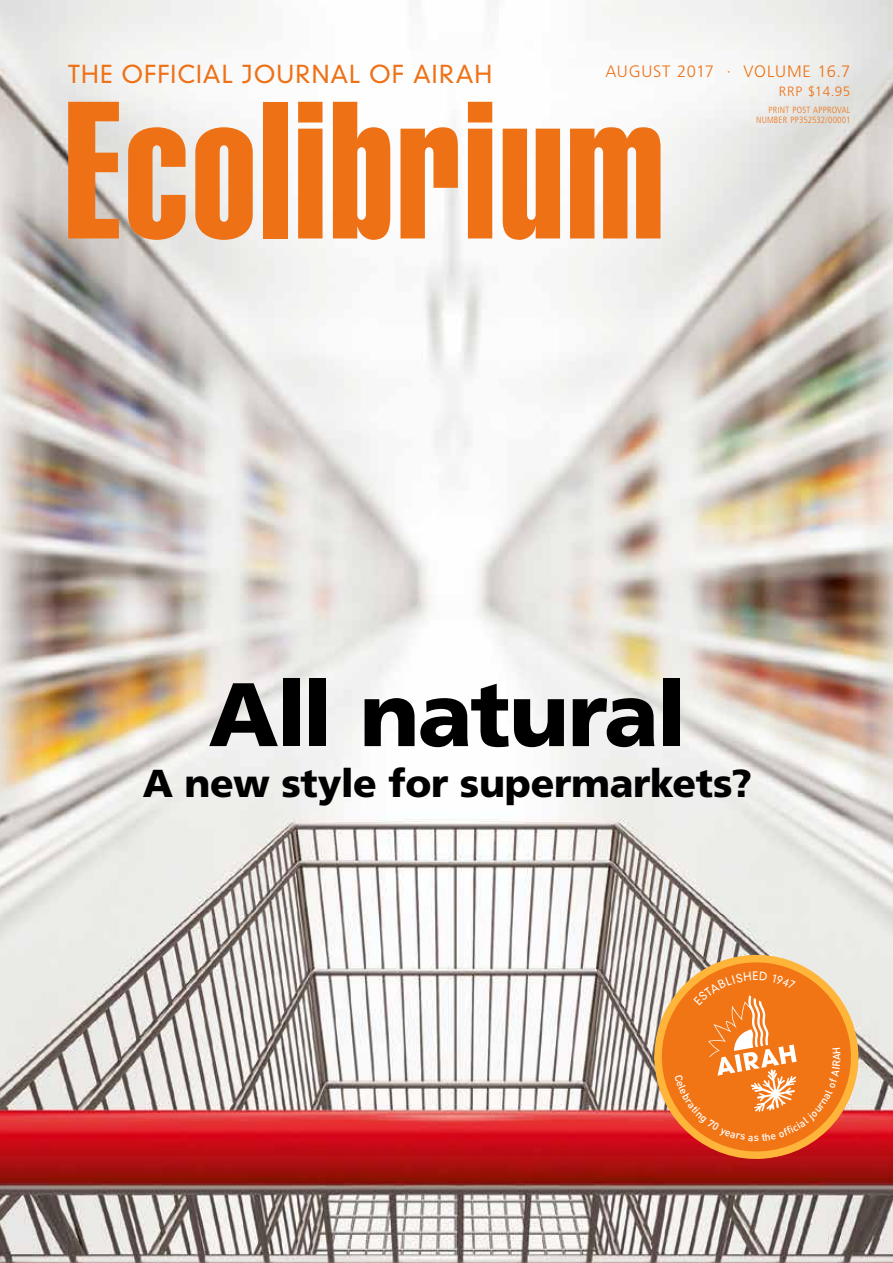
<style>
.page{position:relative;width:893px;height:1263px;background:#fff}
.page>*{position:absolute;margin:0;border:0;box-sizing:border-box;transform-origin:0 0}
.t1{font:192px "Helvetica Extra Compressed";letter-spacing:.015em;color:#ee7116}
.t2{font:900 90px "Frutiger LT Std";letter-spacing:-.025em;color:#000}
.t3{font:900 39px "Frutiger LT Std";letter-spacing:-.01em;color:#000}
.t4{font:300 24px "DIN Neuzeit Grotesk";letter-spacing:.04em;color:#ee7116}
.t5{font:300 16.5px "Frutiger LT Std";letter-spacing:.035em;color:#ee7116}
.t6{font:300 13.5px "Frutiger LT Std";letter-spacing:.05em;color:#ee7116}
.t7{font:500 10.5px "DIN";color:#fff}
.t8{font:300 condensed 9px/10.8px "Frutiger LT Std";letter-spacing:.02em;color:#ee7116;text-align:right}
</style>
<div class="page">
<img style="left:0;top:0;width:893px;height:1263px">
<svg style="left:646px;top:947px;width:221px;height:220px;background:#d78869"></svg>
<svg style="left:674px;top:972px;width:166px;height:169px;background:#f2822d"></svg>
<h3 class="t4" style="left:68px;top:59px;width:426px">THE OFFICIAL JOURNAL OF AIRAH</h3>
<h3 class="t5" style="left:605px;top:62px;width:246px">AUGUST 2017 · VOLUME 16.7</h3>
<h3 class="t6" style="left:779px;top:84px;width:73px">RRP $14.95</h3>
<h1 class="t1" style="left:64px;top:55px;width:601px">Ecolibrium</h1>
<p class="t8" style="left:756px;top:104px;width:96px">PRINT POST APPROVAL<br>NUMBER PP352532/00001</p>
<h2 class="t2" style="left:209px;top:660px;width:479px">All natural</h2>
<h3 class="t3" style="left:143px;top:759px;width:611px">A new style for supermarkets?</h3>
<p class="t7" style="left:754px;top:1130px;width:7px">s</p>
<p class="t7" style="left:830px;top:1060px;width:8px;rotate:-90deg">A</p>
</div>
